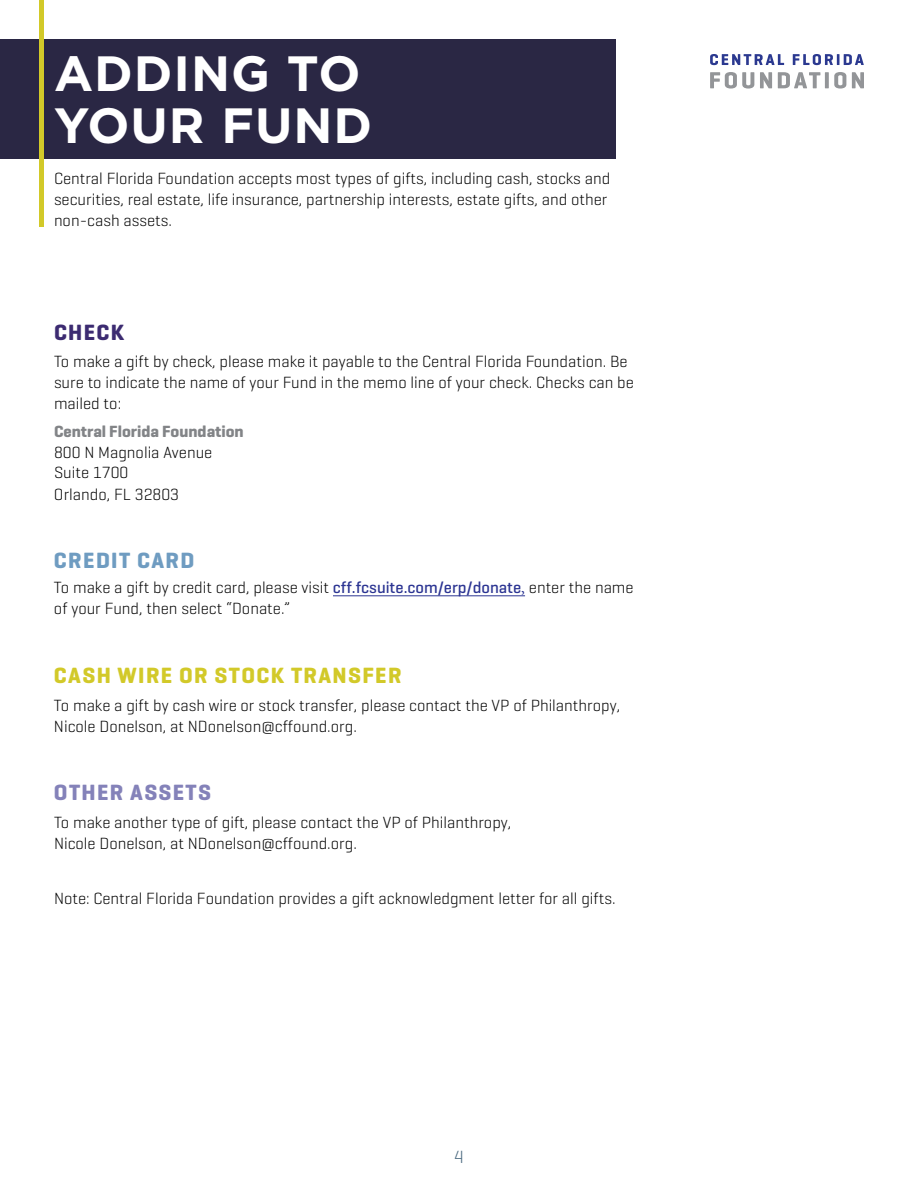
<style>
.page{position:relative;width:918px;height:1188px;background:#fff}
.page>*{position:absolute;margin:0;border:0;box-sizing:border-box;transform-origin:0 0}
.t1{font:700 49.5px/52.5px "Gotham";letter-spacing:.02em;color:#fff}
.t2{font:700 22.5px "Geogrotesque";letter-spacing:.06em;color:#d2c929}
.t3{font:700 22.5px "Geogrotesque";letter-spacing:.06em;color:#8482b9}
.t4{font:700 22.5px "Geogrotesque";letter-spacing:.06em;color:#6f9cc1}
.t5{font:700 22.5px "Geogrotesque";letter-spacing:.06em;color:#3c2b71}
.t6{font:300 18px "Geogrotesque";color:#4a697f}
.t7{font:300 16.5px/21px "Geogrotesque";color:#000}
.t8{font:700 16.5px "Geogrotesque";color:#828487}
.s1{font-weight:500;color:#2b3492}
.s2{font-family:"Minion Pro";font-weight:400;color:#2b3492}
</style>
<div class="page">
<svg style="left:710px;top:54px;width:74px;height:11px"></svg>
<svg style="left:793px;top:54px;width:71px;height:11px"></svg>
<svg style="left:710px;top:72px;width:44px;height:17px"></svg>
<svg style="left:760px;top:72px;width:12px;height:16px"></svg>
<svg style="left:778px;top:72px;width:42px;height:16px"></svg>
<svg style="left:825px;top:72px;width:4px;height:16px"></svg>
<svg style="left:834px;top:72px;width:12px;height:17px"></svg>
<svg style="left:852px;top:72px;width:12px;height:16px"></svg>
<div style="left:0;top:39px;width:616px;height:120px;background:#2a2744"></div>
<hr style="left:333px;top:595px;width:192px;height:1px;background:#2b3492">
<hr style="left:39px;top:0;width:4px;height:226px;background:#d2c929">
<h1 class="t1" style="left:54px;top:47px;width:320px">ADDING TO<br>YOUR FUND</h1>
<p class="t7" style="left:54px;top:168px;width:558px">Central Florida Foundation accepts most types of gifts, including cash, stocks and securities, real estate, life insurance, partnership interests, estate gifts, and other non-cash assets.</p>
<h2 class="t5" style="left:54px;top:318px;width:72px">CHECK</h2>
<p class="t7" style="left:54px;top:351px;width:581px">To make a gift by check, please make it payable to the Central Florida Foundation. Be sure to indicate the name of your Fund in the memo line of your check. Checks can be mailed to:</p>
<p class="t8" style="left:54px;top:421px;width:191px">Central Florida Foundation</p>
<p class="t7" style="left:54px;top:441px;width:160px">800 N Magnolia Avenue<br>Suite 1700<br>Orlando, FL 32803</p>
<h2 class="t4" style="left:54px;top:546px;width:142px">CREDIT CARD</h2>
<p class="t7" style="left:54px;top:577px;width:581px">To make a gift by credit card, please visit <span class="s1">cff.fcsuite.com/erp/donate</span><span class="s2">,</span> enter the name of your Fund, then select “Donate.”</p>
<h2 class="t2" style="left:54px;top:661px;width:349px">CASH WIRE OR STOCK TRANSFER</h2>
<p class="t7" style="left:54px;top:694px;width:568px">To make a gift by cash wire or stock transfer, please contact the VP of Philanthropy,<br>Nicole Donelson, at NDonelson@cffound.org.</p>
<h2 class="t3" style="left:54px;top:778px;width:159px">OTHER ASSETS</h2>
<p class="t7" style="left:54px;top:811px;width:459px">To make another type of gift, please contact the VP of Philanthropy,<br>Nicole Donelson, at NDonelson@cffound.org.</p>
<p class="t7" style="left:54px;top:888px;width:563px">Note: Central Florida Foundation provides a gift acknowledgment letter for all gifts.</p>
<p class="t6" style="left:454px;top:1145px;width:11px">4</p>
</div>
